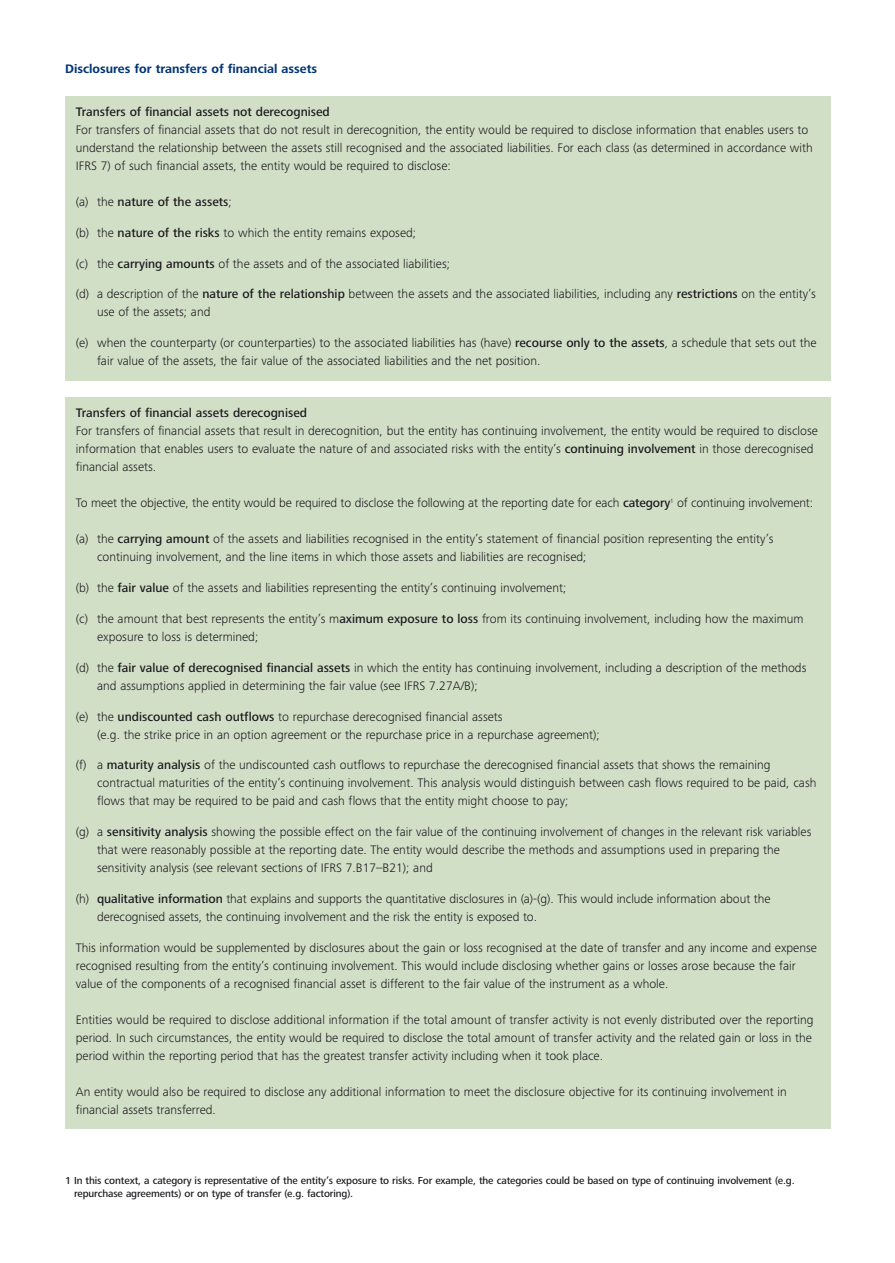
<style>
.page{position:relative;width:895px;height:1263px;background:#fff}
.page>*{position:absolute;margin:0;border:0;box-sizing:border-box;transform-origin:0 0}
.t1{font:300 12.75px/18px "Frutiger Next Pro";color:#1a171c}
.t2{font:500 12.75px "Frutiger Next Pro";color:#1a171c}
.t3{font:700 12.75px "Frutiger Next Pro";color:#003476}
.t4{font:500 10.5px/13.5px "Frutiger Next Pro";letter-spacing:-.01em;color:#1a171c}
.s1{font-weight:300}
.s2{font-weight:500}
</style>
<div class="page">
<div style="left:65px;top:96px;width:766px;height:285px;background:#d0dfc6"></div>
<div style="left:65px;top:397px;width:766px;height:731px;background:#d0dfc6"></div>
<p class="t3" style="left:65px;top:64px;width:254px">Disclosures for transfers of financial assets</p>
<p class="t2" style="left:76px;top:107px;width:255px">Transfers of financial assets not derecognised</p>
<p class="t1" style="left:76px;top:122px;width:738px">For transfers of financial assets that do not result in derecognition, the entity would be required to disclose information that enables users to understand the relationship between the assets still recognised and the associated liabilities. For each class (as determined in accordance with<br>IFRS 7) of such financial assets, the entity would be required to disclose:</p>
<p class="t2" style="left:76px;top:197px;width:158px"><span class="s1">(a) the</span> nature of the assets<span class="s1">;</span></p>
<p class="t1" style="left:76px;top:225px;width:342px">(b) the <span class="s2">nature of the risks</span> to which the entity remains exposed;</p>
<p class="t1" style="left:76px;top:255px;width:376px">(c) the <span class="s2">carrying amounts</span> of the assets and of the associated liabilities;</p>
<p class="t1" style="left:97px;top:286px;width:720px;text-indent:-21px">(d) a description of the <span class="s2">nature of the relationship</span> between the assets and the associated liabilities, including any <span class="s2">restrictions</span> on the entity’s use of the assets; and</p>
<p class="t1" style="left:97px;top:335px;width:721px;text-indent:-21px">(e) when the counterparty (or counterparties) to the associated liabilities has (have) <span class="s2">recourse only to the assets</span>, a schedule that sets out the fair value of the assets, the fair value of the associated liabilities and the net position.</p>
<p class="t2" style="left:76px;top:408px;width:233px">Transfers of financial assets derecognised</p>
<p class="t1" style="left:76px;top:423px;width:744px">For transfers of financial assets that result in derecognition, but the entity has continuing involvement, the entity would be required to disclose information that enables users to evaluate the nature of and associated risks with the entity’s <span class="s2">continuing involvement</span> in those derecognised financial assets.</p>
<p class="t1" style="left:76px;top:495px;width:739px">To meet the objective, the entity would be required to disclose the following at the reporting date for each <span class="s2">category</span><sup>1</sup> of continuing involvement:</p>
<p class="t1" style="left:97px;top:531px;width:678px;text-indent:-21px">(a) the <span class="s2">carrying amount</span> of the assets and liabilities recognised in the entity’s statement of financial position representing the entity’s continuing involvement, and the line items in which those assets and liabilities are recognised;</p>
<p class="t1" style="left:76px;top:580px;width:492px">(b) the <span class="s2">fair value</span> of the assets and liabilities representing the entity’s continuing involvement;</p>
<p class="t1" style="left:97px;top:610px;width:708px;text-indent:-21px">(c) the amount that best represents the entity’s m<span class="s2">aximum exposure to loss</span> from its continuing involvement, including how the maximum exposure to loss is determined;</p>
<p class="t1" style="left:97px;top:659px;width:711px;text-indent:-21px">(d) the <span class="s2">fair value of derecognised financial assets</span> in which the entity has continuing involvement, including a description of the methods and assumptions applied in determining the fair value (see IFRS 7.27A/B);</p>
<p class="t1" style="left:97px;top:708px;width:504px;text-indent:-21px">(e) the <span class="s2">undiscounted cash outflows</span> to repurchase derecognised financial assets<br>(e.g. the strike price in an option agreement or the repurchase price in a repurchase agreement);</p>
<p class="t1" style="left:97px;top:757px;width:721px;text-indent:-21px">(f) a <span class="s2">maturity analysis</span> of the undiscounted cash outflows to repurchase the derecognised financial assets that shows the remaining contractual maturities of the entity’s continuing involvement. This analysis would distinguish between cash flows required to be paid, cash flows that may be required to be paid and cash flows that the entity might choose to pay;</p>
<p class="t1" style="left:97px;top:823px;width:716px;text-indent:-21px">(g) a <span class="s2">sensitivity analysis</span> showing the possible effect on the fair value of the continuing involvement of changes in the relevant risk variables that were reasonably possible at the reporting date. The entity would describe the methods and assumptions used in preparing the sensitivity analysis (see relevant sections of IFRS 7.B17–B21); and</p>
<p class="t1" style="left:97px;top:890px;width:675px;text-indent:-21px">(h) <span class="s2">qualitative information</span> that explains and supports the quantitative disclosures in (a)-(g). This would include information about the derecognised assets, the continuing involvement and the risk the entity is exposed to.</p>
<p class="t1" style="left:76px;top:939px;width:743px">This information would be supplemented by disclosures about the gain or loss recognised at the date of transfer and any income and expense recognised resulting from the entity’s continuing involvement. This would include disclosing whether gains or losses arose because the fair value of the components of a recognised financial asset is different to the fair value of the instrument as a whole.</p>
<p class="t1" style="left:76px;top:1011px;width:739px">Entities would be required to disclose additional information if the total amount of transfer activity is not evenly distributed over the reporting period. In such circumstances, the entity would be required to disclose the total amount of transfer activity and the related gain or loss in the period within the reporting period that has the greatest transfer activity including when it took place.</p>
<p class="t1" style="left:76px;top:1083px;width:712px">An entity would also be required to disclose any additional information to meet the disclosure objective for its continuing involvement in financial assets transferred.</p>
<p class="t4" style="left:74px;top:1174px;width:722px;text-indent:-9px">1 In this context, a category is representative of the entity’s exposure to risks. For example, the categories could be based on type of continuing involvement (e.g. repurchase agreements) or on type of transfer (e.g. factoring).</p>
</div>
